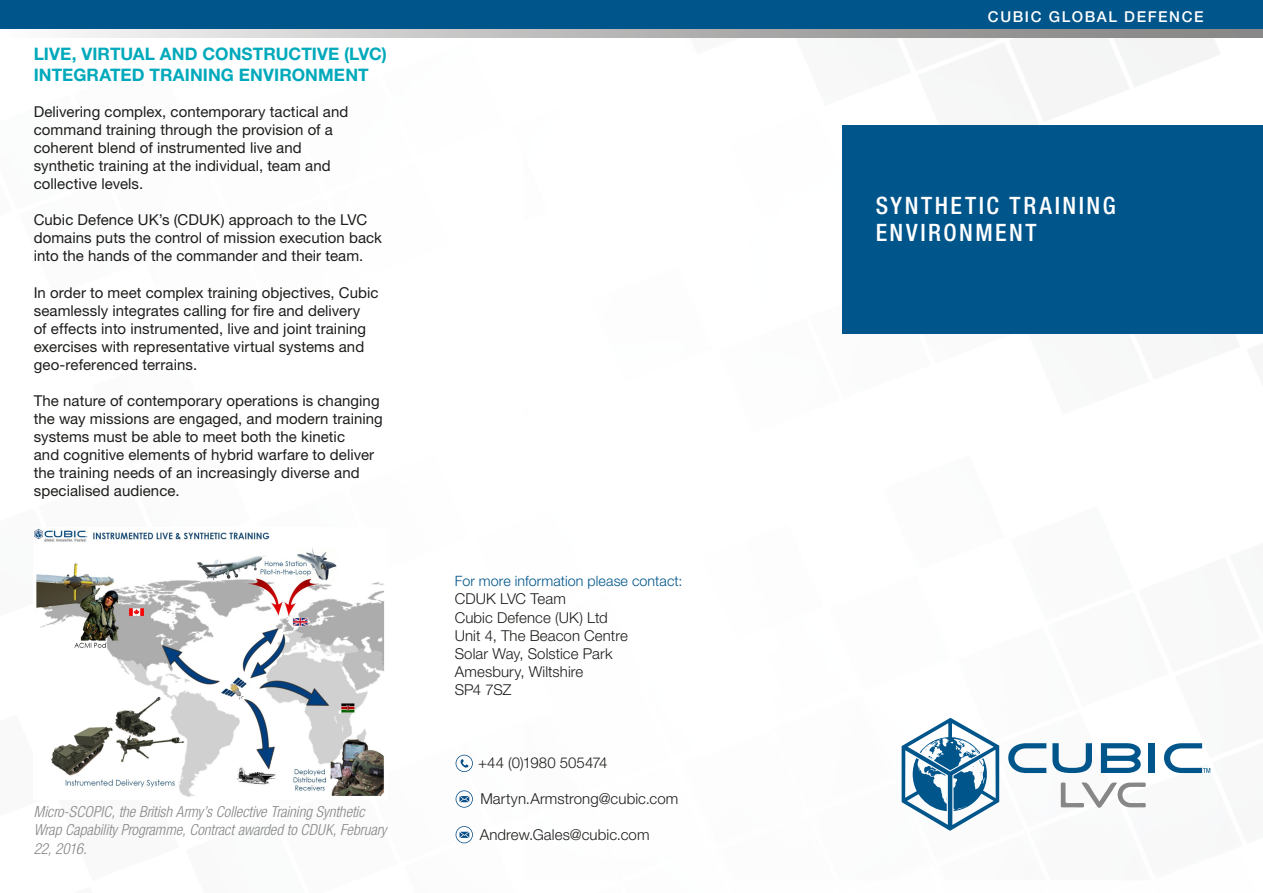
<style>
.page{position:relative;width:1263px;height:893px;background:#fff}
.page>*{position:absolute;margin:0;border:0;box-sizing:border-box;transform-origin:0 0}
.t1{font:500 condensed 24px/27px "Helvetica Neue LT Std";letter-spacing:.1em;color:#fff}
.t2{font:700 17.25px/20.7px "Helvetica Neue LT Std";letter-spacing:.005em;color:#00a9bb}
.t3{font:italic 300 condensed 15.3px/18.3px "Helvetica Neue LT Std";letter-spacing:-.005em;color:#878787}
.t4{font:15px/18px "Helvetica Neue LT Std";letter-spacing:.005em;color:#1d1d1b}
.t5{font:300 15px/18.1px "Helvetica Neue LT Std";letter-spacing:.005em;color:#1d1d1b}
.t6{font:500 15px "Helvetica Neue LT Std";letter-spacing:.105em;color:#fff}
.t7{font:300 14.25px "Helvetica Neue LT Std";letter-spacing:.01em;color:#00558b}
</style>
<div class="page">
<img style="left:73px;top:37px;width:1190px;height:807px">
<div style="left:0;top:0;width:1263px;height:37px;background:linear-gradient(to right,#f6f6f6,#7c7c7b)"></div>
<div style="left:0;top:0;width:1263px;height:29px;background:#00558b"></div>
<div style="left:842px;top:125px;width:421px;height:208px;background:#00558b"></div>
<svg style="left:1061px;top:782px;width:85px;height:26px"></svg>
<svg style="left:1008px;top:743px;width:38px;height:30px"></svg>
<svg style="left:1052px;top:743px;width:40px;height:30px"></svg>
<svg style="left:1101px;top:743px;width:40px;height:30px"></svg>
<div style="left:1149px;top:743px;width:6px;height:30px;background:#00558b"></div>
<svg style="left:1164px;top:743px;width:46px;height:30px"></svg>
<svg style="left:901px;top:718px;width:98px;height:113px"></svg>
<svg style="left:456px;top:790px;width:17px;height:18px"></svg>
<svg style="left:456px;top:755px;width:17px;height:17px"></svg>
<svg style="left:456px;top:826px;width:17px;height:17px"></svg>
<img style="left:34px;top:528px;width:353px;height:272px">
<p class="t2" style="left:34px;top:43px;width:355px">LIVE, VIRTUAL AND CONSTRUCTIVE (LVC)<br>INTEGRATED TRAINING ENVIRONMENT</p>
<p class="t4" style="left:34px;top:102px;width:316px">Delivering complex, contemporary tactical and command training through the provision of a coherent blend of instrumented live and synthetic training at the individual, team and collective levels.</p>
<p class="t4" style="left:34px;top:211px;width:350px">Cubic Defence UK’s (CDUK) approach to the LVC domains puts the control of mission execution back into the hands of the commander and their team.</p>
<p class="t4" style="left:34px;top:283px;width:346px">In order to meet complex training objectives, Cubic seamlessly integrates calling for fire and delivery<br>of effects into instrumented, live and joint training exercises with representative virtual systems and geo-referenced terrains.</p>
<p class="t4" style="left:34px;top:391px;width:351px">The nature of contemporary operations is changing the way missions are engaged, and modern training systems must be able to meet both the kinetic<br>and cognitive elements of hybrid warfare to deliver the training needs of an increasingly diverse and specialised audience.</p>
<p class="t3" style="left:34px;top:803px;width:354px">Micro-SCOPIC, the British Army’s Collective Training Synthetic<br>Wrap Capability Programme, Contract awarded to CDUK, February<br>22, 2016.</p>
<p class="t7" style="left:455px;top:572px;width:229px">For more information please contact:</p>
<p class="t5" style="left:455px;top:590px;width:175px">CDUK LVC Team<br>Cubic Defence (UK) Ltd<br>Unit 4, The Beacon Centre<br>Solar Way, Solstice Park<br>Amesbury, Wiltshire<br>SP4 7SZ</p>
<p class="t5" style="left:478px;top:753px;width:131px">+44 (0)1980 505474</p>
<p class="t5" style="left:480px;top:789px;width:200px">Martyn.Armstrong@cubic.com</p>
<p class="t5" style="left:480px;top:825px;width:171px">Andrew.Gales@cubic.com</p>
<p class="t6" style="left:988px;top:7px;width:217px">CUBIC GLOBAL DEFENCE</p>
<h1 class="t1" style="left:876px;top:191px;width:241px">SYNTHETIC TRAINING<br>ENVIRONMENT</h1>
</div>
